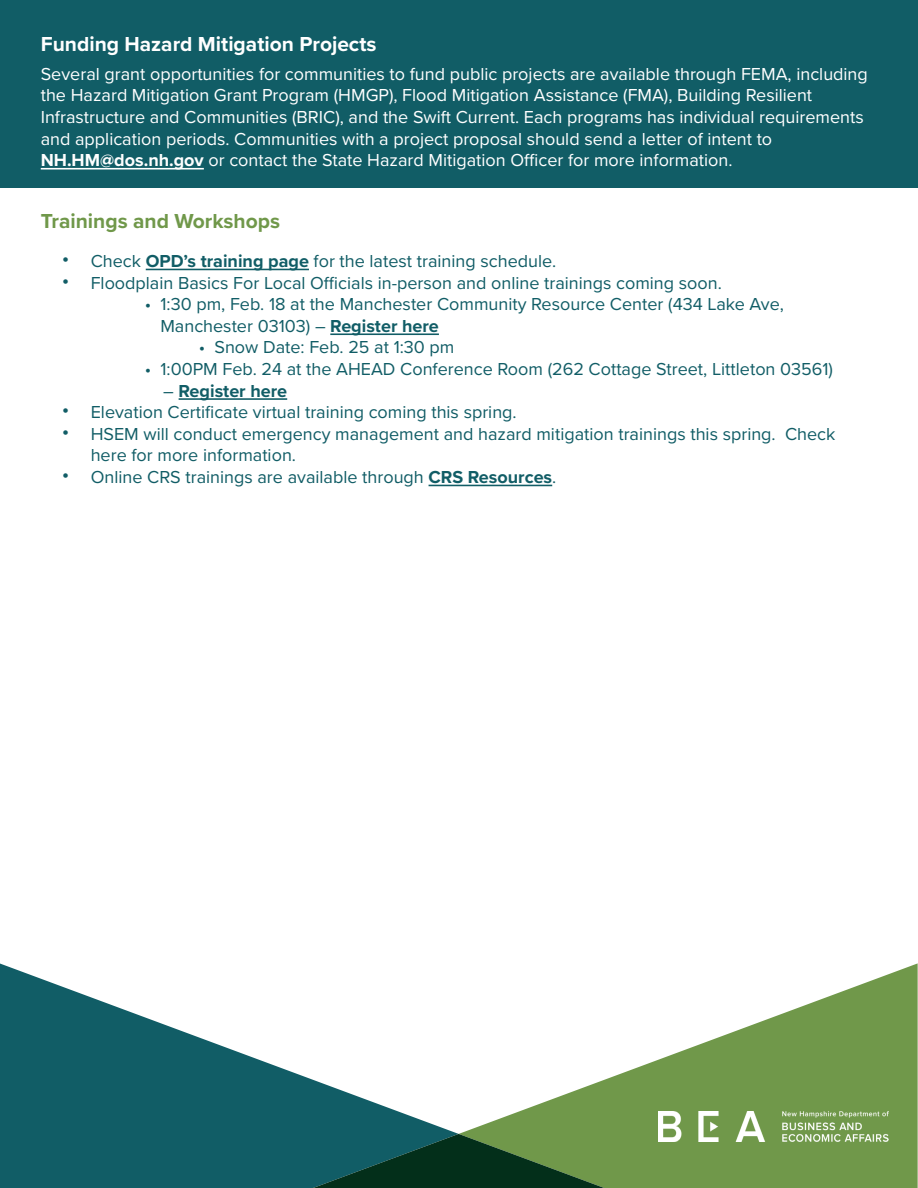
<style>
.page{position:relative;width:918px;height:1188px;background:#fff}
.page>*{position:absolute;margin:0;border:0;box-sizing:border-box;transform-origin:0 0}
.t1{font:700 21px "Proxima Nova";color:#fff}
.t2{font:700 21px "Proxima Nova";color:#70984a}
.t3{font:18px/21.6px "Proxima Nova";color:#115d66}
.t4{font:18px/21.6px "Proxima Nova";color:#fff}
.t5{font:18px/21.6px "Arial";color:#115d66}
.s1{font-weight:700}
</style>
<div class="page">
<svg style="left:0;top:963px;width:459px;height:225px;fill:#115d66"></svg>
<svg style="left:459px;top:963px;width:459px;height:225px;fill:#70984a"></svg>
<svg style="left:302px;top:1134px;width:313px;height:54px"></svg>
<img style="left:659px;top:1111px;width:230px;height:30px">
<div style="left:0;top:0;width:918px;height:188px;background:#115d66"></div>
<hr style="left:41px;top:168px;width:163px;height:2px;background:#fff">
<hr style="left:146px;top:269px;width:163px;height:1px;background:#115d66">
<hr style="left:330px;top:333px;width:109px;height:2px;background:#115d66">
<hr style="left:179px;top:398px;width:108px;height:2px;background:#115d66">
<hr style="left:429px;top:485px;width:123px;height:1px;background:#115d66">
<p class="t1" style="left:41px;top:28px;width:337px">Funding Hazard Mitigation Projects</p>
<p class="t4" style="left:41px;top:62px;width:829px">Several grant opportunities for communities to fund public projects are available through FEMA, including the Hazard Mitigation Grant Program (HMGP), Flood Mitigation Assistance (FMA), Building Resilient Infrastructure and Communities (BRIC), and the Swift Current. Each programs has individual requirements and application periods. Communities with a project proposal should send a letter of intent to <span class="s1">NH.HM@dos.nh.gov</span> or contact the State Hazard Mitigation Officer for more information.</p>
<p class="t2" style="left:41px;top:206px;width:241px">Trainings and Workshops</p>
<p class="t5" style="left:63px;top:249px;width:8px">• •</p>
<p class="t5" style="left:63px;top:400px;width:8px">• •</p>
<p class="t5" style="left:63px;top:465px;width:8px">•</p>
<p class="t3" style="left:91px;top:249px;width:633px">Check <span class="s1">OPD’s training page</span> for the latest training schedule.<br>Floodplain Basics For Local Officials in-person and online trainings coming soon.</p>
<p class="t3" style="left:160px;top:293px;width:625px;text-indent:-16px">• 1:30 pm, Feb. 18 at the Manchester Community Resource Center (434 Lake Ave,<br>Manchester 03103) – <span class="s1">Register here</span></p>
<p class="t3" style="left:199px;top:336px;width:257px">• Snow Date: Feb. 25 at 1:30 pm</p>
<p class="t3" style="left:145px;top:357px;width:690px">• 1:00PM Feb. 24 at the AHEAD Conference Room (262 Cottage Street, Littleton 03561)</p>
<p class="t3" style="left:91px;top:379px;width:746px;text-indent:73px">– <span class="s1">Register here<br></span>Elevation Certificate virtual training coming this spring.<br>HSEM will conduct emergency management and hazard mitigation trainings this spring. Check here for more information.<br>Online CRS trainings are available through <span class="s1">CRS Resources</span>.</p>
</div>
